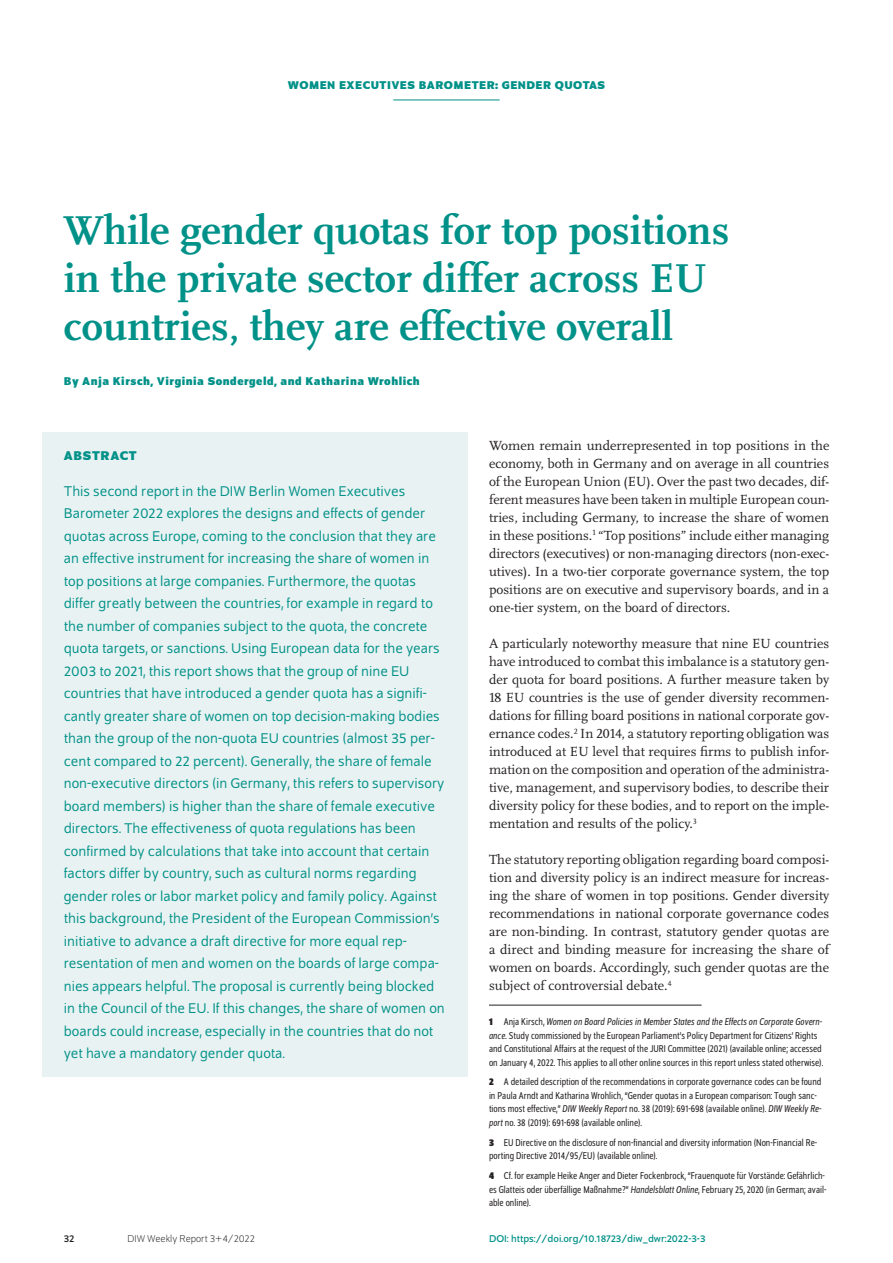
<style>
.page{position:relative;width:893px;height:1263px;background:#fff}
.page>*{position:absolute;margin:0;border:0;box-sizing:border-box;transform-origin:0 0}
.t1{font:700 42px/48px "Scala Pro";color:#009188}
.t2{font:15px/22.5px "Schumpeter Blond";color:#009188}
.t3{font:13.8px/18px "Scala Pro";color:#231f20;text-align:justify}
.t4{font:700 13.5px "Schumpeter";letter-spacing:.05em;color:#009188}
.t5{font:700 12px "Schumpeter";letter-spacing:.04em;color:#009188}
.t6{font:semi-condensed 10.5px/13.5px "Schumpeter Blond";color:#231f20}
.t7{font:10.5px "Schumpeter";color:#009188}
.t8{font:300 10.5px "Schumpeter";color:#231f20}
.t9{font:10.5px "Schumpeter";color:#231f20}
.s1{font-family:"Schumpeter";font-weight:700}
.s2{font-style:italic}
</style>
<div class="page">
<hr style="left:393px;top:100px;width:107px;height:1px;background:#009188">
<div style="left:43px;top:432px;width:425px;height:644px;background:#e9f2f2"></div>
<hr style="left:489px;top:1005px;width:213px;height:1px;background:#231f20">
<p class="t5" style="left:288px;top:79px;width:319px">WOMEN EXECUTIVES BAROMETER: GENDER QUOTAS</p>
<h1 class="t1" style="left:64px;top:203px;width:667px">While gender quotas for top positions in the private sector differ across EU countries, they are effective overall</h1>
<p class="t5" style="left:64px;top:374px;width:358px">By Anja Kirsch, Virginia Sondergeld, and Katharina Wrohlich</p>
<p class="t4" style="left:64px;top:448px;width:75px">ABSTRACT</p>
<p class="t2" style="left:64px;top:480px;width:383px">This second report in the DIW Berlin Women Executives Barometer 2022 explores the designs and effects of gender quotas across Europe, coming to the conclusion that they are an effective instrument for increasing the share of women in top positions at large companies. Furthermore, the quotas differ greatly between the countries, for example in regard to the number of companies subject to the quota, the concrete quota targets, or sanctions. Using European data for the years 2003 to 2021, this report shows that the group of nine EU countries that have introduced a gender quota has a signifi&shy;cantly greater share of women on top decision-making bodies than the group of the non-quota EU countries (almost 35 per&shy;cent compared to 22 percent). Generally, the share of female non-executive directors (in Germany, this refers to supervisory board members) is higher than the share of female executive directors. The effectiveness of quota regulations has been confirmed by calculations that take into account that certain factors differ by country, such as cultural norms regarding gender roles or labor market policy and family policy. Against this background, the President of the European Commission’s initiative to advance a draft directive for more equal rep&shy;resentation of men and women on the boards of large compa&shy;nies appears helpful. The proposal is currently being blocked in the Council of the EU. If this changes, the share of women on boards could increase, especially in the countries that do not yet have a mandatory gender quota.</p>
<p class="t9" style="left:64px;top:1233px;width:12px">32</p>
<p class="t8" style="left:128px;top:1234px;width:129px">DIW Weekly Report 3+4/2022</p>
<p class="t3" style="left:489px;top:436px;width:342px">Women remain underrepresented in top positions in the economy, both in Germany and on average in all countries of the European Union (EU). Over the past two decades, dif&shy;ferent measures have been taken in multiple European coun&shy;tries, including Germany, to increase the share of women in these positions.<sup>1</sup> “Top positions” include either managing directors (executives) or non-managing directors (non-exec&shy;utives). In a two-tier corporate governance system, the top positions are on executive and supervisory boards, and in a one-tier system, on the board of directors.</p>
<p class="t3" style="left:489px;top:634px;width:342px">A particularly noteworthy measure that nine EU countries have introduced to combat this imbalance is a statutory gen&shy;der quota for board positions. A further measure taken by 18 EU countries is the use of gender diversity recommen&shy;dations for filling board positions in national corporate gov&shy;ernance codes.<sup>2</sup> In 2014, a statutory reporting obligation was introduced at EU level that requires firms to publish infor&shy;mation on the composition and operation of the administra&shy;tive, management, and supervisory bodies, to describe their diversity policy for these bodies, and to report on the imple&shy;mentation and results of the policy.<sup>3</sup></p>
<p class="t3" style="left:489px;top:850px;width:342px">The statutory reporting obligation regarding board composi&shy;tion and diversity policy is an indirect measure for increas&shy;ing the share of women in top positions. Gender diversity recommendations in national corporate governance codes are non-binding. In contrast, statutory gender quotas are a direct and binding measure for increasing the share of women on boards. Accordingly, such gender quotas are the subject of controversial debate.<sup>4</sup></p>
<p class="t6" style="left:489px;top:1015px;width:336px"><span class="s1">1</span> Anja Kirsch, <span class="s2">Women on Board Policies in Member States and the Effects on Corporate Govern&shy;ance.</span> Study commissioned by the European Parliament’s Policy Department for Citizens’ Rights and Constitutional Affairs at the request of the JURI Committee (2021) (available online; accessed on January 4, 2022. This applies to all other online sources in this report unless stated otherwise).</p>
<p class="t6" style="left:489px;top:1075px;width:334px"><span class="s1">2</span> A detailed description of the recommendations in corporate governance codes can be found in Paula Arndt and Katharina Wrohlich, “Gender quotas in a European comparison: Tough sanc&shy;tions most effective,” <span class="s2">DIW Weekly Report</span> no. 38 (2019): 691-698 (available online). <span class="s2">DIW Weekly Re&shy;port</span> no. 38 (2019): 691-698 (available online).</p>
<p class="t6" style="left:489px;top:1136px;width:330px"><span class="s1">3</span> EU Directive on the disclosure of non-financial and diversity information (Non-Financial Re&shy;porting Directive 2014/95/EU) (available online).</p>
<p class="t6" style="left:489px;top:1169px;width:339px"><span class="s1">4</span> Cf. for example Heike Anger and Dieter Fockenbrock, “Frauenquote für Vorstände: Gefährlich&shy;es Glatteis oder überfällige Maßnahme?” <span class="s2">Handelsblatt Online</span>, February 25, 2020 (in German; avail&shy;able online).</p>
<p class="t7" style="left:489px;top:1233px;width:218px">DOI: https://doi.org/10.18723/diw_dwr:2022-3-3</p>
</div>
